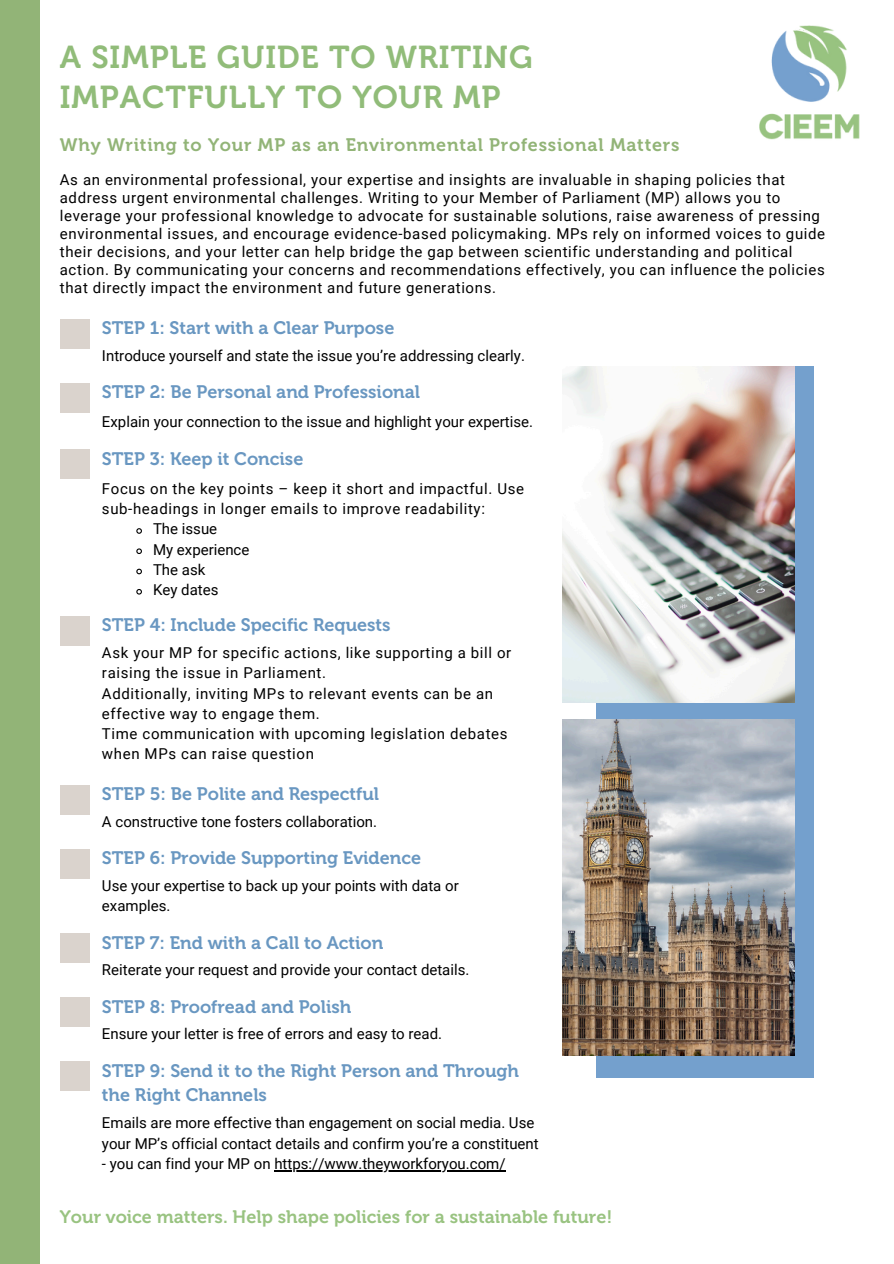
<style>
.page{position:relative;width:894px;height:1264px;background:#fff}
.page>*{position:absolute;margin:0;border:0;box-sizing:border-box;transform-origin:0 0}
.t1{font:31.5px/40.5px "Museo 700";letter-spacing:.03em;color:#91bc79}
.t2{font:18px/24.8px "Museo 700";color:#6997c1}
.t3{font:18px "Museo 700";color:#99c381}
.t4{font:18px "Museo 700";letter-spacing:.04em;color:#92b477}
.t5{font:15px/18px "Roboto";letter-spacing:.04em;color:#000}
.t6{font:15px/20.2px "Roboto";color:#000}
</style>
<div class="page">
<div style="left:595px;top:366px;width:218px;height:711px;background:#74a0cd"></div>
<img style="left:562px;top:366px;width:232px;height:336px">
<img style="left:562px;top:719px;width:232px;height:336px">
<div style="left:60px;top:319px;width:30px;height:30px;background:#dad3cd"></div>
<div style="left:60px;top:449px;width:30px;height:30px;background:#dad3cd"></div>
<div style="left:60px;top:616px;width:30px;height:30px;background:#dad3cd"></div>
<div style="left:60px;top:785px;width:30px;height:30px;background:#dad3cd"></div>
<div style="left:60px;top:849px;width:30px;height:30px;background:#dad3cd"></div>
<div style="left:60px;top:997px;width:30px;height:30px;background:#dad3cd"></div>
<div style="left:0;top:0;width:40px;height:1263px;background:#92b477"></div>
<div style="left:60px;top:933px;width:30px;height:30px;background:#dad3cd"></div>
<div style="left:60px;top:383px;width:30px;height:29px;background:#dad3cd"></div>
<div style="left:60px;top:1061px;width:30px;height:30px;background:#dad3cd"></div>
<img style="left:759px;top:25px;width:101px;height:115px">
<svg style="left:136px;top:528px;width:6px;height:6px"></svg>
<svg style="left:136px;top:548px;width:6px;height:6px"></svg>
<svg style="left:136px;top:568px;width:6px;height:7px"></svg>
<svg style="left:136px;top:589px;width:6px;height:6px"></svg>
<hr style="left:274px;top:1169px;width:231px;height:2px;background:#000">
<h2 class="t1" style="left:60px;top:37px;width:474px">A SIMPLE GUIDE TO WRITING<br>IMPACTFULLY TO YOUR MP</h2>
<p class="t4" style="left:60px;top:134px;width:621px">Why Writing to Your MP as an Environmental Professional Matters</p>
<h2 class="t5" style="left:60px;top:171px;width:766px">As an environmental professional, your expertise and insights are invaluable in shaping policies that address urgent environmental challenges. Writing to your Member of Parliament (MP) allows you to leverage your professional knowledge to advocate for sustainable solutions, raise awareness of pressing environmental issues, and encourage evidence-based policymaking. MPs rely on informed voices to guide their decisions, and your letter can help bridge the gap between scientific understanding and political action. By communicating your concerns and recommendations effectively, you can influence the policies that directly impact the environment and future generations.</h2>
<p class="t2" style="left:102px;top:316px;width:294px">STEP 1: Start with a Clear Purpose</p>
<h1 class="t6" style="left:102px;top:346px;width:424px">Introduce yourself and state the issue you’re addressing clearly.</h1>
<p class="t2" style="left:102px;top:379px;width:319px">STEP 2: Be Personal and Professional</p>
<h2 class="t6" style="left:102px;top:412px;width:432px">Explain your connection to the issue and highlight your expertise.</h2>
<h2 class="t2" style="left:102px;top:446px;width:203px">STEP 3: Keep it Concise</h2>
<p class="t5" style="left:102px;top:478px;width:423px;line-height:20.2px">Focus on the key points – keep it short and impactful. Use sub-headings in longer emails to improve readability:</p>
<h2 class="t6" style="left:153px;top:519px;width:66px">The issue</h2>
<p class="t6" style="left:153px;top:539px;width:98px">My experience</p>
<h2 class="t5" style="left:153px;top:560px;width:54px">The ask</h2>
<p class="t6" style="left:153px;top:580px;width:67px">Key dates</p>
<h2 class="t2" style="left:102px;top:612px;width:290px">STEP 4: Include Specific Requests</h2>
<p class="t5" style="left:102px;top:642px;width:411px;line-height:20.2px">Ask your MP for specific actions, like supporting a bill or raising the issue in Parliament.</p>
<p class="t5" style="left:102px;top:683px;width:392px;line-height:20.2px">Additionally, inviting MPs to relevant events can be an effective way to engage them.</p>
<p class="t5" style="left:102px;top:723px;width:407px;line-height:20.2px">Time communication with upcoming legislation debates when MPs can raise question</p>
<p class="t2" style="left:102px;top:782px;width:278px">STEP 5: Be Polite and Respectful</p>
<p class="t6" style="left:102px;top:812px;width:276px">A constructive tone fosters collaboration.</p>
<h2 class="t2" style="left:102px;top:845px;width:320px">STEP 6: Provide Supporting Evidence</h2>
<p class="t6" style="left:102px;top:875px;width:358px">Use your expertise to back up your points with data or examples.</p>
<p class="t2" style="left:102px;top:930px;width:283px">STEP 7: End with a Call to Action</p>
<h2 class="t6" style="left:102px;top:960px;width:369px">Reiterate your request and provide your contact details.</h2>
<p class="t2" style="left:102px;top:994px;width:251px">STEP 8: Proofread and Polish</p>
<p class="t6" style="left:102px;top:1024px;width:341px">Ensure your letter is free of errors and easy to read.</p>
<p class="t2" style="left:102px;top:1057px;width:418px">STEP 9: Send it to the Right Person and Through the Right Channels</p>
<h2 class="t6" style="left:102px;top:1113px;width:438px">Emails are more effective than engagement on social media. Use your MP’s official contact details and confirm you’re a constituent</h2>
<h2 class="t6" style="left:102px;top:1153px;width:405px">- you can find your MP on https://www.theyworkforyou.com/</h2>
<p class="t3" style="left:60px;top:1205px;width:554px">Your voice matters. Help shape policies for a sustainable future!</p>
</div>
